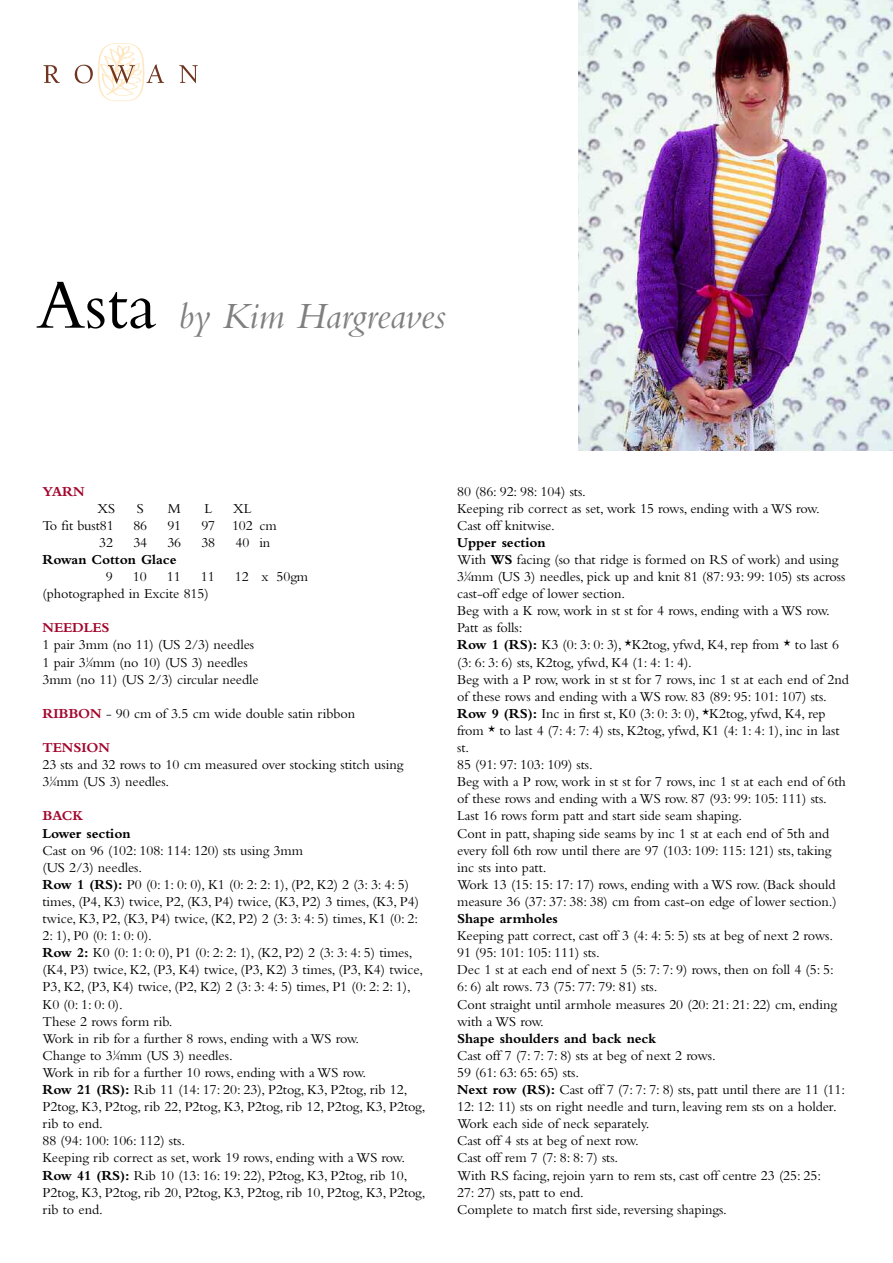
<style>
.page{position:relative;width:893px;height:1263px;background:#fff}
.page>*{position:absolute;margin:0;border:0;box-sizing:border-box;transform-origin:0 0}
.t1{font:italic 38.55px "Bembo";color:#808080}
.t2{font:14.25px/17.1px "Bembo";letter-spacing:-.005em;color:#000}
.t3{font:700 14.25px "Bembo";letter-spacing:-.005em;color:#000}
.t4{font:700 14.25px "Bembo";letter-spacing:-.005em;color:#a3052b}
.s1{font-style:normal;font-size:72px;color:#000}
.s2{font-size:7.2px}
.s3{font-weight:700;color:#a3052b}
.s4{font-weight:700}
</style>
<div class="page">
<img style="left:578px;top:0;width:315px;height:451px">
<svg style="left:44px;top:65px;width:16px;height:18px"></svg>
<svg style="left:75px;top:44px;width:89px;height:57px"></svg>
<svg style="left:179px;top:65px;width:19px;height:18px"></svg>
<h1 class="t1" style="left:36px;top:302px;width:411px"><span class="s1">Asta</span> by Kim Hargreaves</h1>
<p class="t4" style="left:43px;top:486px;width:44px">YARN</p>
<p class="t2" style="left:97px;top:501px;width:19px">XS</p>
<p class="t2" style="left:137px;top:501px;width:8px">S</p>
<p class="t2" style="left:168px;top:501px;width:15px">M</p>
<p class="t2" style="left:204px;top:501px;width:9px">L</p>
<p class="t2" style="left:233px;top:501px;width:20px">XL</p>
<p class="t2" style="left:43px;top:518px;width:73px">To fit bust81</p>
<p class="t2" style="left:133px;top:518px;width:15px">86</p>
<p class="t2" style="left:167px;top:518px;width:15px">91</p>
<p class="t2" style="left:201px;top:518px;width:77px">97 102 cm</p>
<p class="t2" style="left:99px;top:535px;width:15px">32</p>
<p class="t2" style="left:133px;top:535px;width:15px">34</p>
<p class="t2" style="left:167px;top:535px;width:15px">36</p>
<p class="t2" style="left:201px;top:535px;width:15px">38</p>
<p class="t2" style="left:235px;top:535px;width:36px">40 in</p>
<p class="t3" style="left:43px;top:554px;width:135px">Rowan Cotton Glace</p>
<p class="t2" style="left:106px;top:569px;width:8px">9</p>
<p class="t2" style="left:133px;top:569px;width:15px">10</p>
<p class="t2" style="left:167px;top:569px;width:15px">11</p>
<p class="t2" style="left:201px;top:569px;width:15px">11</p>
<p class="t2" style="left:235px;top:569px;width:75px">12 x 50gm</p>
<p class="t2" style="left:43px;top:586px;width:168px">(photographed in Excite 815)</p>
<p class="t4" style="left:43px;top:623px;width:69px">NEEDLES</p>
<p class="t2" style="left:43px;top:638px;width:218px">1 pair 3mm (no 11) (US 2/3) needles<br>1 pair 3<sup>1</sup>⁄<span class="s2">4</span>mm (no 10) (US 3) needles<br>3mm (no 11) (US 2/3) circular needle</p>
<p class="t2" style="left:43px;top:706px;width:314px"><span class="s3">RIBBON</span> - 90 cm of 3.5 cm wide double satin ribbon</p>
<p class="t4" style="left:43px;top:743px;width:69px">TENSION</p>
<p class="t2" style="left:43px;top:757px;width:362px">23 sts and 32 rows to 10 cm measured over stocking stitch using<br>3<sup>1</sup>⁄<span class="s2">4</span>mm (US 3) needles.</p>
<p class="t4" style="left:43px;top:811px;width:42px">BACK</p>
<p class="t3" style="left:43px;top:828px;width:90px">Lower section</p>
<p class="t2" style="left:43px;top:843px;width:385px">Cast on 96 (102: 108: 114: 120) sts using 3mm<br>(US 2/3) needles.<br><span class="s4">Row 1 (RS):</span> P0 (0: 1: 0: 0), K1 (0: 2: 2: 1), (P2, K2) 2 (3: 3: 4: 5) times, (P4, K3) twice, P2, (K3, P4) twice, (K3, P2) 3 times, (K3, P4) twice, K3, P2, (K3, P4) twice, (K2, P2) 2 (3: 3: 4: 5) times, K1 (0: 2:<br>2: 1), P0 (0: 1: 0: 0).<br><span class="s4">Row 2:</span> K0 (0: 1: 0: 0), P1 (0: 2: 2: 1), (K2, P2) 2 (3: 3: 4: 5) times, (K4, P3) twice, K2, (P3, K4) twice, (P3, K2) 3 times, (P3, K4) twice, P3, K2, (P3, K4) twice, (P2, K2) 2 (3: 3: 4: 5) times, P1 (0: 2: 2: 1), K0 (0: 1: 0: 0).<br>These 2 rows form rib.<br>Work in rib for a further 8 rows, ending with a WS row.<br>Change to 3<sup>1</sup>⁄<span class="s2">4</span>mm (US 3) needles.<br>Work in rib for a further 10 rows, ending with a WS row.<br><span class="s4">Row 21 (RS):</span> Rib 11 (14: 17: 20: 23), P2tog, K3, P2tog, rib 12, P2tog, K3, P2tog, rib 22, P2tog, K3, P2tog, rib 12, P2tog, K3, P2tog, rib to end.<br>88 (94: 100: 106: 112) sts.<br>Keeping rib correct as set, work 19 rows, ending with a WS row.<br><span class="s4">Row 41 (RS):</span> Rib 10 (13: 16: 19: 22), P2tog, K3, P2tog, rib 10, P2tog, K3, P2tog, rib 20, P2tog, K3, P2tog, rib 10, P2tog, K3, P2tog, rib to end.</p>
<p class="t2" style="left:457px;top:484px;width:364px">80 (86: 92: 98: 104) sts.<br>Keeping rib correct as set, work 15 rows, ending with a WS row.<br>Cast off knitwise.</p>
<p class="t2" style="left:457px;top:535px;width:393px"><span class="s4">Upper section<br></span>With <span class="s4">WS</span> facing (so that ridge is formed on RS of work) and using 3<sup>1</sup>⁄<span class="s2">4</span>mm (US 3) needles, pick up and knit 81 (87: 93: 99: 105) sts across cast-off edge of lower section.<br>Beg with a K row, work in st st for 4 rows, ending with a WS row.<br>Patt as folls:<br><span class="s4">Row 1 (RS):</span> K3 (0: 3: 0: 3), *K2tog, yfwd, K4, rep from * to last 6 (3: 6: 3: 6) sts, K2tog, yfwd, K4 (1: 4: 1: 4).<br>Beg with a P row, work in st st for 7 rows, inc 1 st at each end of 2nd of these rows and ending with a WS row. 83 (89: 95: 101: 107) sts.<br><span class="s4">Row 9 (RS):</span> Inc in first st, K0 (3: 0: 3: 0), *K2tog, yfwd, K4, rep from * to last 4 (7: 4: 7: 4) sts, K2tog, yfwd, K1 (4: 1: 4: 1), inc in last st.<br>85 (91: 97: 103: 109) sts.<br>Beg with a P row, work in st st for 7 rows, inc 1 st at each end of 6th of these rows and ending with a WS row. 87 (93: 99: 105: 111) sts.<br>Last 16 rows form patt and start side seam shaping.<br>Cont in patt, shaping side seams by inc 1 st at each end of 5th and every foll 6th row until there are 97 (103: 109: 115: 121) sts, taking inc sts into patt.<br>Work 13 (15: 15: 17: 17) rows, ending with a WS row. (Back should measure 36 (37: 37: 38: 38) cm from cast-on edge of lower section.)</p>
<p class="t3" style="left:457px;top:914px;width:102px">Shape armholes</p>
<p class="t2" style="left:457px;top:928px;width:381px">Keeping patt correct, cast off 3 (4: 4: 5: 5) sts at beg of next 2 rows.<br>91 (95: 101: 105: 111) sts.<br>Dec 1 st at each end of next 5 (5: 7: 7: 9) rows, then on foll 4 (5: 5:<br>6: 6) alt rows. 73 (75: 77: 79: 81) sts.<br>Cont straight until armhole measures 20 (20: 21: 21: 22) cm, ending with a WS row.</p>
<p class="t3" style="left:457px;top:1033px;width:201px">Shape shoulders and back neck</p>
<p class="t2" style="left:457px;top:1048px;width:390px">Cast off 7 (7: 7: 7: 8) sts at beg of next 2 rows.<br>59 (61: 63: 65: 65) sts.<br><span class="s4">Next row (RS):</span> Cast off 7 (7: 7: 7: 8) sts, patt until there are 11 (11:<br>12: 12: 11) sts on right needle and turn, leaving rem sts on a holder.<br>Work each side of neck separately.<br>Cast off 4 sts at beg of next row.<br>Cast off rem 7 (7: 8: 8: 7) sts.<br>With RS facing, rejoin yarn to rem sts, cast off centre 23 (25: 25:<br>27: 27) sts, patt to end.<br>Complete to match first side, reversing shapings.</p>
</div>
